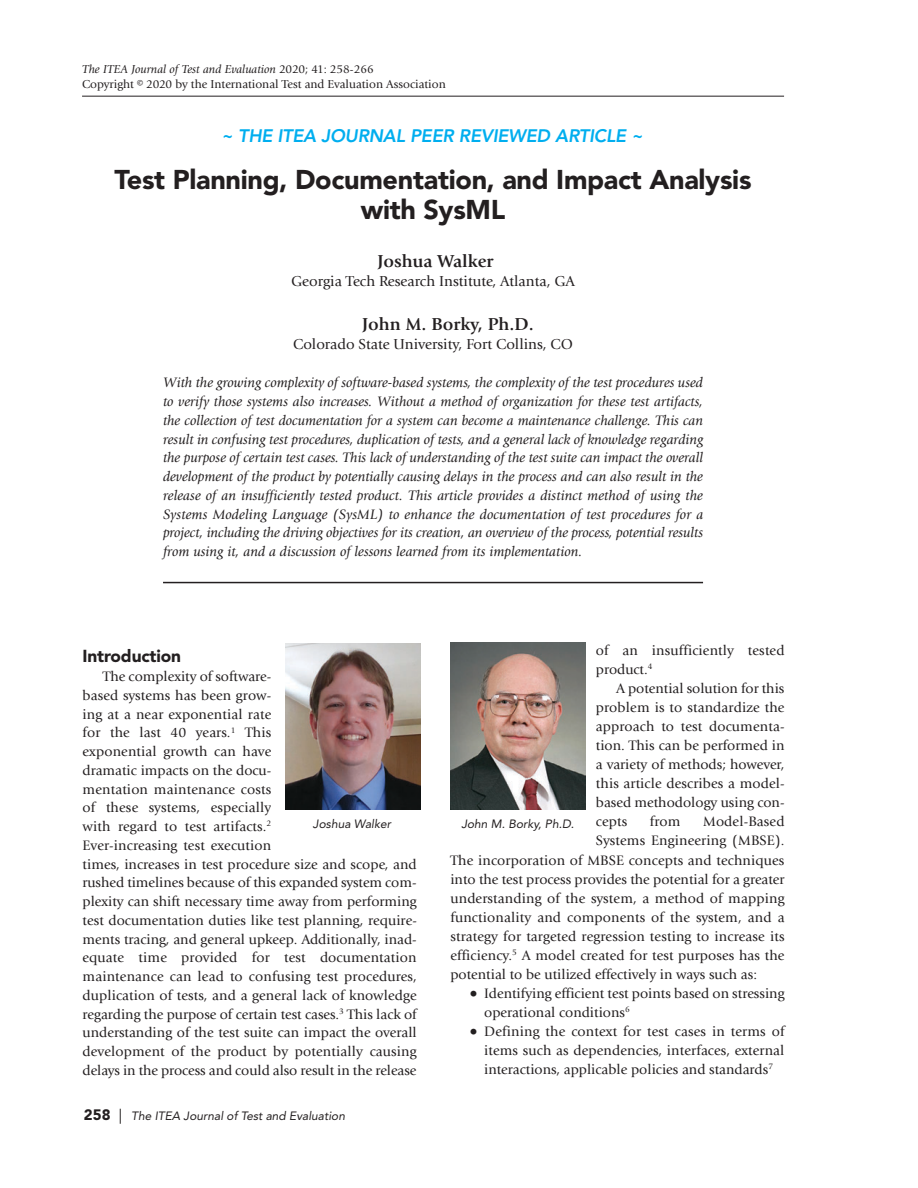
<style>
.page{position:relative;width:918px;height:1188px;background:#fff}
.page>*{position:absolute;margin:0;border:0;box-sizing:border-box;transform-origin:0 0}
.t1{font:900 27px/30px "Avenir";letter-spacing:-.01em;color:#231f20;text-align:center}
.t2{font:italic 800 18px "Avenir";letter-spacing:-.01em;color:#00aeef}
.t3{font:700 18px "Giovanni";color:#231f20}
.t4{font:900 17.25px "Avenir";letter-spacing:-.01em;color:#231f20}
.t5{font:15px "Giovanni";color:#231f20}
.t6{font:14.25px/18.8px "Giovanni";letter-spacing:.005em;color:#231f20}
.t7{font:italic 14.25px/18.8px "Giovanni";color:#231f20;text-align:justify}
.t8{font:12px/15px "Giovanni";color:#231f20}
.t9{font:italic 12px "Avenir";color:#231f20}
.s1{font-style:italic}
.s2{font-family:"Lucida Grande"}
.s3{font-weight:900;font-style:normal;font-size:15px}
.s4{font-style:normal;font-size:15px}
</style>
<div class="page">
<hr style="left:82px;top:96px;width:702px;height:1px;background:#231f20">
<hr style="left:163px;top:582px;width:540px;height:1px;background:#231f20">
<img style="left:285px;top:643px;width:136px;height:167px">
<img style="left:450px;top:642px;width:136px;height:167px">
<p class="t8" style="left:82px;top:62px;width:365px"><span class="s1">The ITEA Journal of Test and Evaluation</span> 2020; 41: 258-266<br>Copyright © 2020 by the International Test and Evaluation Association</p>
<p class="t2" style="left:221px;top:128px;width:423px">~ THE ITEA JOURNAL PEER REVIEWED ARTICLE ~</p>
<h1 class="t1" style="left:115px;top:166px;width:639px">Test Planning, Documentation, and Impact Analysis with SysML</h1>
<p class="t3" style="left:378px;top:250px;width:118px">Joshua Walker</p>
<p class="t5" style="left:291px;top:273px;width:285px">Georgia Tech Research Institute, Atlanta, GA</p>
<p class="t3" style="left:362px;top:313px;width:173px">John M. Borky, Ph.D.</p>
<p class="t5" style="left:293px;top:336px;width:281px">Colorado State University, Fort Collins, CO</p>
<p class="t7" style="left:163px;top:373px;width:542px">With the growing complexity of software-based systems, the complexity of the test procedures used to verify those systems also increases. Without a method of organization for these test artifacts, the collection of test documentation for a system can become a maintenance challenge. This can result in confusing test procedures, duplication of tests, and a general lack of knowledge regarding the purpose of certain test cases. This lack of understanding of the test suite can impact the overall development of the product by potentially causing delays in the process and can also result in the release of an insufficiently tested product. This article provides a distinct method of using the Systems Modeling Language (SysML) to enhance the documentation of test procedures for a project, including the driving objectives for its creation, an overview of the process, potential results from using it, and a discussion of lessons learned from its implementation.</p>
<p class="t6" style="left:596px;top:641px;width:190px">of an insufficiently tested product.<sup>4</sup></p>
<p class="t6" style="left:596px;top:679px;width:190px;text-align:justify;text-indent:20px">A potential solution for this problem is to standardize the approach to test documenta&shy;tion. This can be performed in a variety of methods; however, this article describes a model&shy;based methodology using con&shy;cepts</p>
<p class="t4" style="left:83px;top:649px;width:100px">Introduction</p>
<p class="t6" style="left:83px;top:667px;width:336px;text-indent:20px">The complexity of software-<br>based systems has been grow-<br>ing at a near exponential rate<br>for the last 40 years.<sup>1</sup> This<br>exponential growth can have<br>dramatic impacts on the docu-<br>mentation maintenance costs<br>of these systems, especially<br>with regard to test artifacts.<sup>2<br></sup>Ever-increasing test execution<br>times, increases in test procedure size and scope, and rushed timelines because of this expanded system com&shy;plexity can shift necessary time away from performing test documentation duties like test planning, require&shy;ments tracing, and general upkeep. Additionally, inad&shy;equate time provided for test documentation maintenance can lead to confusing test procedures, duplication of tests, and a general lack of knowledge regarding the purpose of certain test cases.<sup>3</sup> This lack of understanding of the test suite can impact the overall development of the product by potentially causing delays in the process and could also result in the release</p>
<p class="t6" style="left:650px;top:813px;width:32px">from</p>
<p class="t6" style="left:703px;top:813px;width:83px">Model-Based</p>
<p class="t6" style="left:596px;top:832px;width:190px">Systems Engineering (MBSE).</p>
<p class="t6" style="left:450px;top:851px;width:335px">The incorporation of MBSE concepts and techniques</p>
<p class="t6" style="left:450px;top:870px;width:336px">into the test process provides the potential for a greater</p>
<p class="t6" style="left:450px;top:889px;width:336px">understanding of the system, a method of mapping</p>
<p class="t6" style="left:450px;top:908px;width:336px">functionality and components of the system, and a</p>
<p class="t6" style="left:450px;top:927px;width:336px">strategy for targeted regression testing to increase its</p>
<p class="t6" style="left:450px;top:946px;width:336px">efficiency.<sup>5</sup> A model created for test purposes has the</p>
<p class="t6" style="left:450px;top:965px;width:308px">potential to be utilized effectively in ways such as:</p>
<p class="t6" style="left:484px;top:984px;width:302px;text-indent:-15px"><span class="s2">●</span> Identifying efficient test points based on stressing operational conditions<sup>6</sup></p>
<p class="t6" style="left:484px;top:1022px;width:302px;text-align:justify;text-indent:-15px"><span class="s2">●</span> Defining the context for test cases in terms of items such as dependencies, interfaces, external interactions, applicable policies and standards<sup>7</sup></p>
<p class="t9" style="left:313px;top:819px;width:80px">Joshua Walker</p>
<p class="t9" style="left:461px;top:819px;width:114px">John M. Borky, Ph.D.</p>
<p class="t9" style="left:84px;top:1111px;width:263px"><span class="s3">258</span> <span class="s4">|</span> The ITEA Journal of Test and Evaluation</p>
</div>
